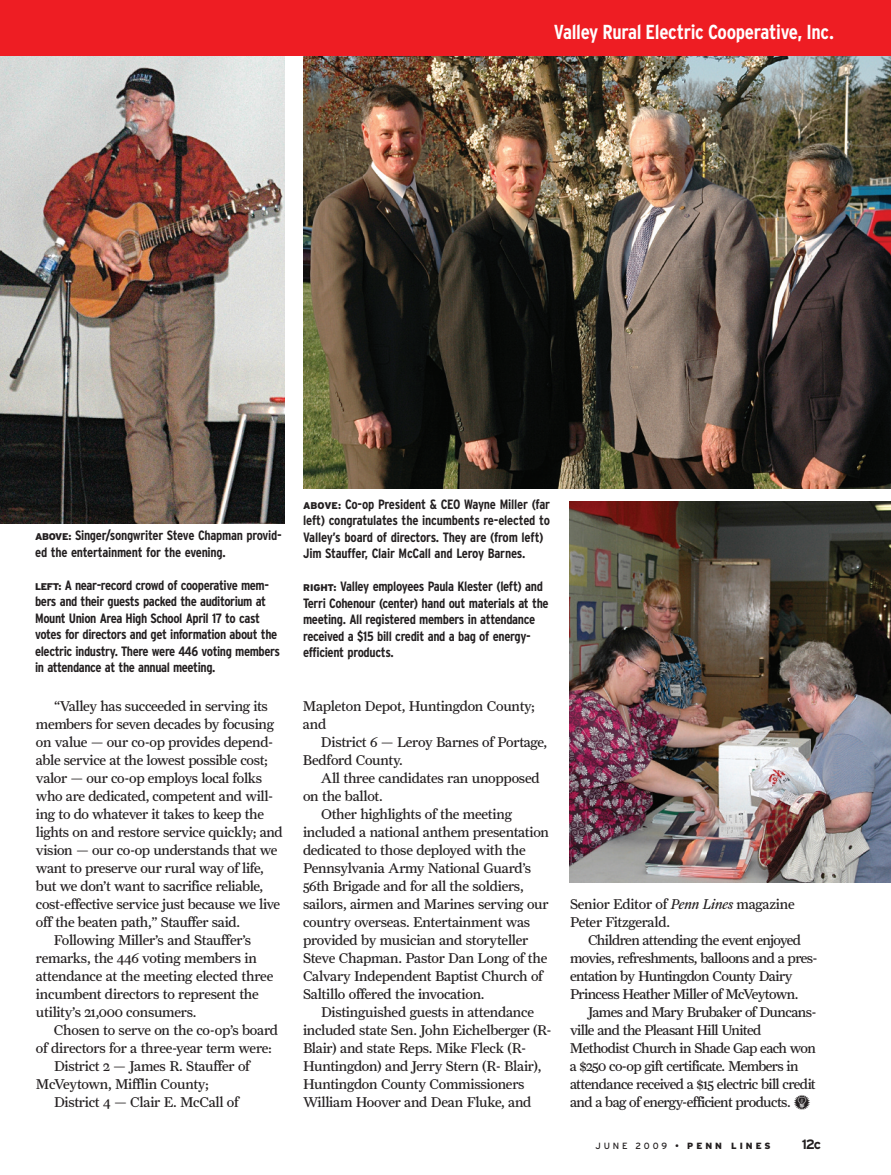
<style>
.page{position:relative;width:891px;height:1175px;background:#fff}
.page>*{position:absolute;margin:0;border:0;box-sizing:border-box;transform-origin:0 0}
.t1{font:700 condensed 20.25px "Interstate";letter-spacing:-.015em;color:#fff}
.t2{font:14.25px/18px "Farnham Text";letter-spacing:-.025em;color:#231f20}
.t3{font:700 condensed 13.5px/16.5px "Interstate";letter-spacing:-.03em;color:#231f20}
.t4{font:700 13.5px "Interstate";color:#231f20}
.t5{font:9px "Interstate";letter-spacing:.31em;color:#231f20}
.s1{font-weight:900;font-stretch:normal;font-size:9.75px}
.s2{font-style:italic}
.s3{font-family:"PF Household Items";font-size:15px}
.s4{font-weight:900}
</style>
<div class="page">
<img style="left:0;top:56px;width:285px;height:468px">
<img style="left:304px;top:56px;width:587px;height:432px">
<img style="left:570px;top:501px;width:321px;height:381px">
<div style="left:0;top:0;width:891px;height:56px;background:#ee1d23"></div>
<h1 class="t1" style="left:554px;top:20px;width:282px">Valley Rural Electric Cooperative, Inc.</h1>
<p class="t3" style="left:35px;top:527px;width:248px"><span class="s1">ABOVE:</span> Singer/songwriter Steve Chapman provid&shy;ed the entertainment for the evening.</p>
<p class="t3" style="left:35px;top:577px;width:246px"><span class="s1">LEFT:</span> A near-record crowd of cooperative mem&shy;bers and their guests packed the auditorium at Mount Union Area High School April 17 to cast votes for directors and get information about the electric industry. There were 446 voting members in attendance at the annual meeting.</p>
<p class="t2" style="left:54px;top:697px;width:215px">“Valley has succeeded in serving its</p>
<p class="t2" style="left:36px;top:715px;width:240px">members for seven decades by focusing</p>
<p class="t2" style="left:36px;top:733px;width:239px">on value — our co-op provides depend-</p>
<p class="t2" style="left:36px;top:751px;width:233px">able service at the lowest possible cost;</p>
<p class="t2" style="left:36px;top:769px;width:228px">valor — our co-op employs local folks</p>
<p class="t2" style="left:36px;top:787px;width:239px">who are dedicated, competent and will-</p>
<p class="t2" style="left:36px;top:805px;width:230px">ing to do whatever it takes to keep the</p>
<p class="t2" style="left:36px;top:823px;width:248px">lights on and restore service quickly; and</p>
<p class="t2" style="left:36px;top:841px;width:243px">vision — our co-op understands that we</p>
<p class="t2" style="left:36px;top:859px;width:229px">want to preserve our rural way of life,</p>
<p class="t2" style="left:36px;top:877px;width:229px">but we don’t want to sacrifice reliable,</p>
<p class="t2" style="left:36px;top:895px;width:246px">cost-effective service just because we live</p>
<p class="t2" style="left:36px;top:913px;width:206px">off the beaten path,” Stauffer said.</p>
<p class="t2" style="left:54px;top:931px;width:199px">Following Miller’s and Stauffer’s</p>
<p class="t2" style="left:36px;top:949px;width:222px">remarks, the 446 voting members in</p>
<p class="t2" style="left:36px;top:967px;width:239px">attendance at the meeting elected three</p>
<p class="t2" style="left:36px;top:985px;width:224px">incumbent directors to represent the</p>
<p class="t2" style="left:36px;top:1003px;width:162px">utility’s 21,000 consumers.</p>
<p class="t2" style="left:54px;top:1021px;width:226px">Chosen to serve on the co-op’s board</p>
<p class="t2" style="left:36px;top:1039px;width:238px">of directors for a three-year term were:</p>
<p class="t2" style="left:54px;top:1057px;width:197px">District 2 — James R. Stauffer of</p>
<p class="t2" style="left:36px;top:1075px;width:174px">McVeytown, Mifflin County;</p>
<p class="t2" style="left:54px;top:1093px;width:186px">District 4 — Clair E. McCall of</p>
<p class="t3" style="left:303px;top:496px;width:249px"><span class="s1">ABOVE:</span> Co-op President &amp; CEO Wayne Miller (far left) congratulates the incumbents re-elected to Valley’s board of directors. They are (from left)<br>Jim Stauffer, Clair McCall and Leroy Barnes.</p>
<p class="t3" style="left:303px;top:578px;width:247px"><span class="s1">RIGHT:</span> Valley employees Paula Klester (left) and Terri Cohenour (center) hand out materials at the meeting. All registered members in attendance received a $15 bill credit and a bag of energy&shy;efficient products.</p>
<p class="t2" style="left:303px;top:697px;width:234px">Mapleton Depot, Huntingdon County; and</p>
<p class="t2" style="left:303px;top:733px;width:246px;text-indent:18px">District 6 — Leroy Barnes of Portage,<br>Bedford County.</p>
<p class="t2" style="left:321px;top:769px;width:220px">All three candidates ran unopposed</p>
<p class="t2" style="left:303px;top:787px;width:81px">on the ballot.</p>
<p class="t2" style="left:321px;top:805px;width:193px">Other highlights of the meeting</p>
<p class="t2" style="left:303px;top:823px;width:248px">included a national anthem presentation</p>
<p class="t2" style="left:303px;top:841px;width:224px">dedicated to those deployed with the</p>
<p class="t2" style="left:303px;top:859px;width:230px">Pennsylvania Army National Guard’s</p>
<p class="t2" style="left:303px;top:877px;width:222px">56th Brigade and for all the soldiers,</p>
<p class="t2" style="left:303px;top:895px;width:247px">sailors, airmen and Marines serving our</p>
<p class="t2" style="left:303px;top:913px;width:229px">country overseas. Entertainment was</p>
<p class="t2" style="left:303px;top:931px;width:227px">provided by musician and storyteller</p>
<p class="t2" style="left:303px;top:949px;width:246px">Steve Chapman. Pastor Dan Long of the</p>
<p class="t2" style="left:303px;top:967px;width:241px">Calvary Independent Baptist Church of</p>
<p class="t2" style="left:303px;top:985px;width:183px">Saltillo offered the invocation.</p>
<p class="t2" style="left:321px;top:1003px;width:215px">Distinguished guests in attendance</p>
<p class="t2" style="left:303px;top:1021px;width:250px">included state Sen. John Eichelberger (R-</p>
<p class="t2" style="left:303px;top:1039px;width:225px">Blair) and state Reps. Mike Fleck (R-</p>
<p class="t2" style="left:303px;top:1057px;width:240px">Huntingdon) and Jerry Stern (R- Blair),</p>
<p class="t2" style="left:303px;top:1075px;width:223px">Huntingdon County Commissioners</p>
<p class="t2" style="left:303px;top:1093px;width:230px">William Hoover and Dean Fluke, and</p>
<p class="t2" style="left:570px;top:894px;width:226px">Senior Editor of <span class="s2">Penn Lines</span> magazine<br>Peter Fitzgerald.</p>
<p class="t2" style="left:570px;top:930px;width:249px;text-indent:18px">Children attending the event enjoyed movies, refreshments, balloons and a pres&shy;entation by Huntingdon County Dairy Princess Heather Miller of McVeytown.</p>
<p class="t2" style="left:570px;top:1002px;width:248px;text-indent:18px">James and Mary Brubaker of Duncans&shy;ville and the Pleasant Hill United Methodist Church in Shade Gap each won a $250 co-op gift certificate. Members in attendance received a $15 electric bill credit and a bag of energy-efficient products. <span class="s3">l</span></p>
<p class="t5" style="left:595px;top:1140px;width:177px">JUNE 2009 • <span class="s4">PENN LINES</span></p>
<p class="t4" style="left:802px;top:1136px;width:21px">12c</p>
</div>
